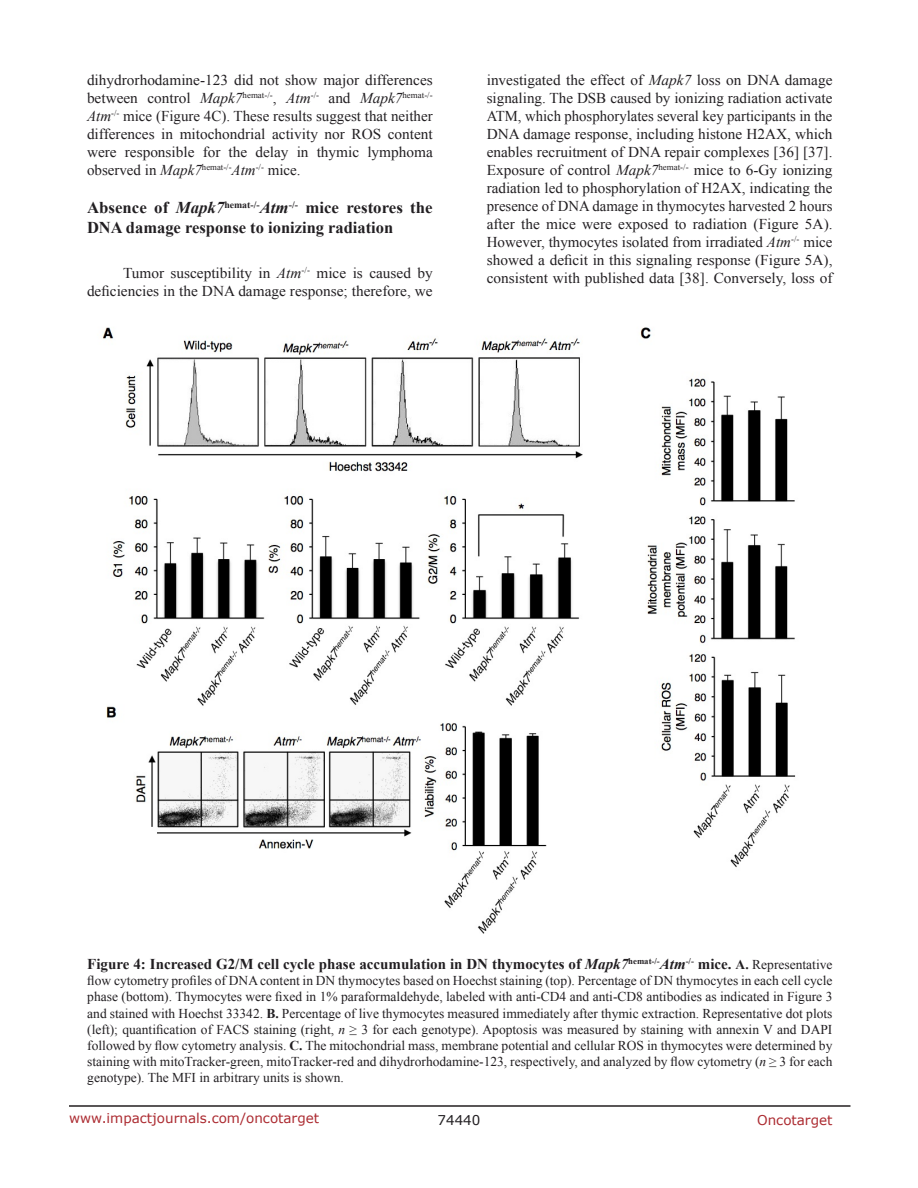
<style>
.page{position:relative;width:918px;height:1188px;background:#fff}
.page>*{position:absolute;margin:0;border:0;box-sizing:border-box;transform-origin:0 0}
.SubHeading{font:700 16.5px/19.8px "Times New Roman";color:#221f22}
.BodyText{font:15px/18px "Times New Roman";color:#221f22;text-align:justify}
.FigureText{font:700 15px "Times New Roman";color:#221f22}
.FigureText-2{font:13.5px/16.2px "Times New Roman";color:#221f22;text-align:justify}
.t1{font:13.5px "Verdana";color:#ac2b31}
.t2{font:13.5px "Verdana";color:#221f22}
.BodyText-2{font:8.7px "Times New Roman";color:#221f22}
.s1{font-size:15px}
.s2{font-style:italic;font-size:15px}
.s3{font-style:italic}
.s4{font-size:13.5px}
.s5{font-weight:400;font-size:13.5px}
.s6{font-weight:700}
</style>
<div class="page">
<hr style="left:69px;top:1105px;width:781px;height:2px;background:#231f20">
<img style="left:103px;top:327px;width:693px;height:607px">
<p class="BodyText" style="left:87px;top:71px;width:347px">dihydrorhodamine-123 did not show major differences</p>
<p class="BodyText-2" style="left:87px;top:90px;width:347px"><span class="s1">between control</span> <span class="s2">Mapk7</span>hemat-/-<span class="s1">,</span> <span class="s2">Atm</span>-/- <span class="s1">and</span> <span class="s2">Mapk7</span>hemat-/-</p>
<p class="BodyText" style="left:87px;top:107px;width:347px"><span class="s3">Atm</span><sup>-/-</sup> mice (Figure 4C). These results suggest that neither differences in mitochondrial activity nor ROS content were responsible for the delay in thymic lymphoma observed in <span class="s3">Mapk7</span><sup>hemat-/-</sup><span class="s3">Atm</span><sup>-/-</sup> mice.</p>
<p class="SubHeading" style="left:87px;top:197px;width:347px">Absence of <span class="s3">Mapk7</span><sup>hemat-/-</sup><span class="s3">Atm</span><sup>-/-</sup> mice restores the<br>DNA damage response to ionizing radiation</p>
<p class="BodyText" style="left:87px;top:264px;width:347px;text-align:right">Tumor susceptibility in <span class="s3">Atm</span><sup>-/-</sup> mice is caused by deficiencies in the DNA damage response; therefore, we</p>
<p class="BodyText" style="left:487px;top:71px;width:347px">investigated the effect of <span class="s3">Mapk7</span> loss on DNA damage signaling. The DSB caused by ionizing radiation activate ATM, which phosphorylates several key participants in the DNA damage response, including histone H2AX, which enables recruitment of DNA repair complexes [36] [37].<br>Exposure of control <span class="s3">Mapk7</span><sup>hemat-/-</sup> mice to 6-Gy ionizing radiation led to phosphorylation of H2AX, indicating the presence of DNA damage in thymocytes harvested 2 hours after the mice were exposed to radiation (Figure 5A).<br>However, thymocytes isolated from irradiated <span class="s3">Atm</span><sup>-/-</sup> mice showed a deficit in this signaling response (Figure 5A), consistent with published data [38]. Conversely, loss of</p>
<p class="FigureText" style="left:87px;top:954px;width:747px">Figure 4: Increased G2/M cell cycle phase accumulation in DN thymocytes of <span class="s3">Mapk7</span><sup>hemat-/-</sup><span class="s3">Atm</span><sup>-/-</sup> mice. <span class="s4">A.</span> <span class="s5">Representative</span></p>
<p class="FigureText-2" style="left:87px;top:972px;width:747px">flow cytometry profiles of DNA content in DN thymocytes based on Hoechst staining (top). Percentage of DN thymocytes in each cell cycle phase (bottom). Thymocytes were fixed in 1% paraformaldehyde, labeled with anti-CD4 and anti-CD8 antibodies as indicated in Figure 3 and stained with Hoechst 33342. <span class="s6">B.</span> Percentage of live thymocytes measured immediately after thymic extraction. Representative dot plots (left); quantification of FACS staining (right, <span class="s3">n</span> ≥ 3 for each genotype). Apoptosis was measured by staining with annexin V and DAPI followed by flow cytometry analysis. <span class="s6">C.</span> The mitochondrial mass, membrane potential and cellular ROS in thymocytes were determined by staining with mitoTracker-green, mitoTracker-red and dihydrorhodamine-123, respectively, and analyzed by flow cytometry (<span class="s3">n</span> ≥ 3 for each genotype). The MFI in arbitrary units is shown.</p>
<p class="t1" style="left:69px;top:1109px;width:252px">www.impactjournals.com/oncotarget</p>
<p class="t2" style="left:438px;top:1111px;width:44px">74440</p>
<p class="t1" style="left:757px;top:1111px;width:77px">Oncotarget</p>
</div>
